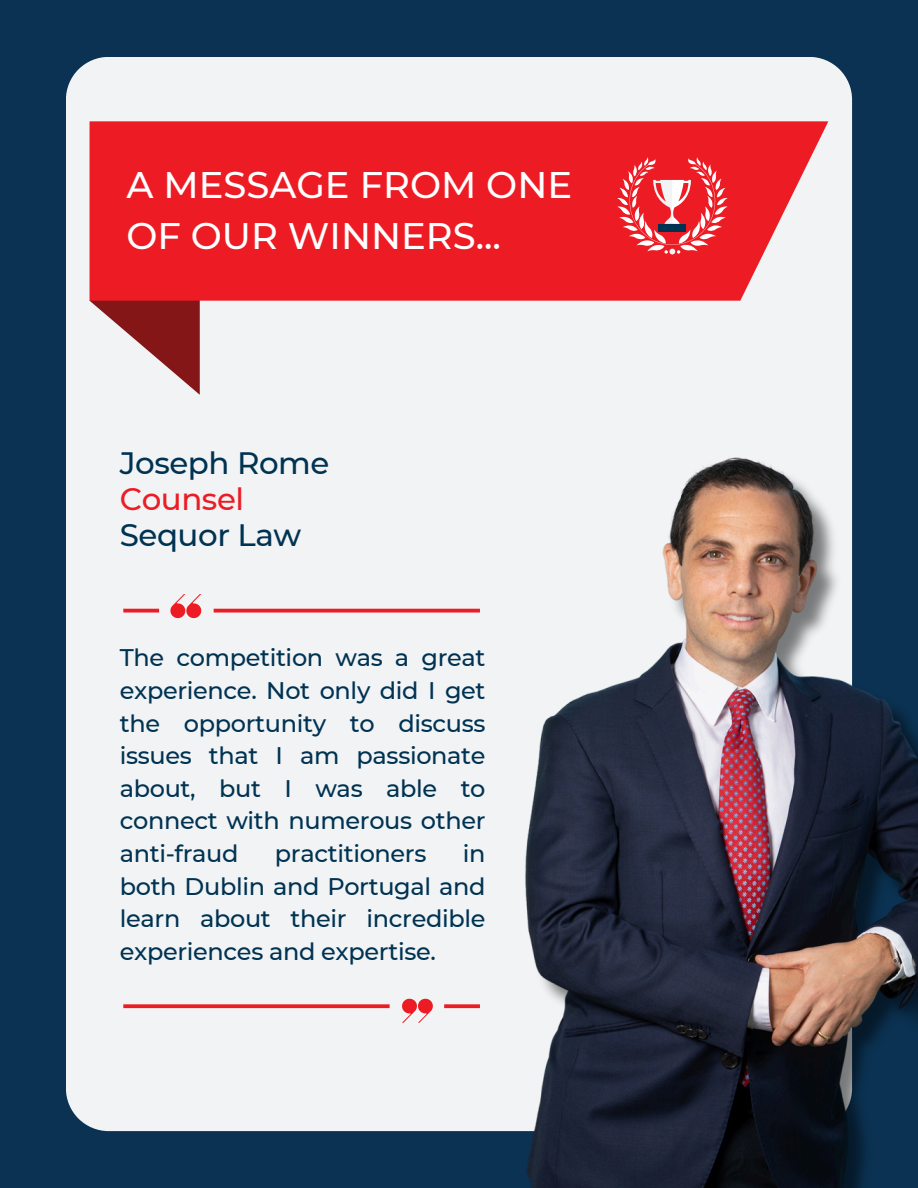
<style>
.page{position:relative;width:918px;height:1188px;background:#0b3252}
.page>*{position:absolute;margin:0;border:0;box-sizing:border-box;transform-origin:0 0}
.t1{font:500 36.9px/51.2px "Montserrat";color:#fff}
.t2{font:500 30.9px/36px "Montserrat";letter-spacing:-.015em;color:#003252}
.t3{font:500 24px/32.7px "Montserrat";letter-spacing:-.015em;color:#003252;text-align:justify}
.s1{color:#ed1c24}
</style>
<div class="page">
<div style="left:66px;top:57px;width:786px;height:1074px;background:#f1f3f4"></div>
<svg style="left:90px;top:301px;width:110px;height:94px;background:#ba8586"></svg>
<svg style="left:90px;top:121px;width:738px;height:180px;background:#ed2a31"></svg>
<svg style="left:617px;top:157px;width:111px;height:97px;background:#eb5057"></svg>
<img style="left:485px;top:396px;width:433px;height:792px">
<svg style="left:170px;top:594px;width:31px;height:24px"></svg>
<svg style="left:123px;top:609px;width:36px;height:4px"></svg>
<svg style="left:214px;top:609px;width:266px;height:4px"></svg>
<svg style="left:402px;top:999px;width:31px;height:24px"></svg>
<svg style="left:444px;top:1004px;width:36px;height:4px"></svg>
<svg style="left:123px;top:1004px;width:267px;height:4px"></svg>
<p class="t1" style="left:126px;top:159px;width:447px">A MESSAGE FROM ONE<br>OF OUR WINNERS...</p>
<h2 class="t2" style="left:120px;top:445px;width:211px">Joseph Rome<br><span class="s1">Counsel<br></span>Sequor Law</h2>
<h1 class="t3" style="left:120px;top:641px;width:367px">The competition was a great experience. Not only did I get the opportunity to discuss issues that I am passionate about, but I was able to connect with numerous other anti-fraud</h1>
<h1 class="t3" style="left:120px;top:837px;width:367px;text-indent:343px">in both Dublin and Portugal and learn about their incredible experiences and expertise.</h1>
<h1 class="t3" style="left:275px;top:837px;width:153px">practitioners</h1>
</div>
